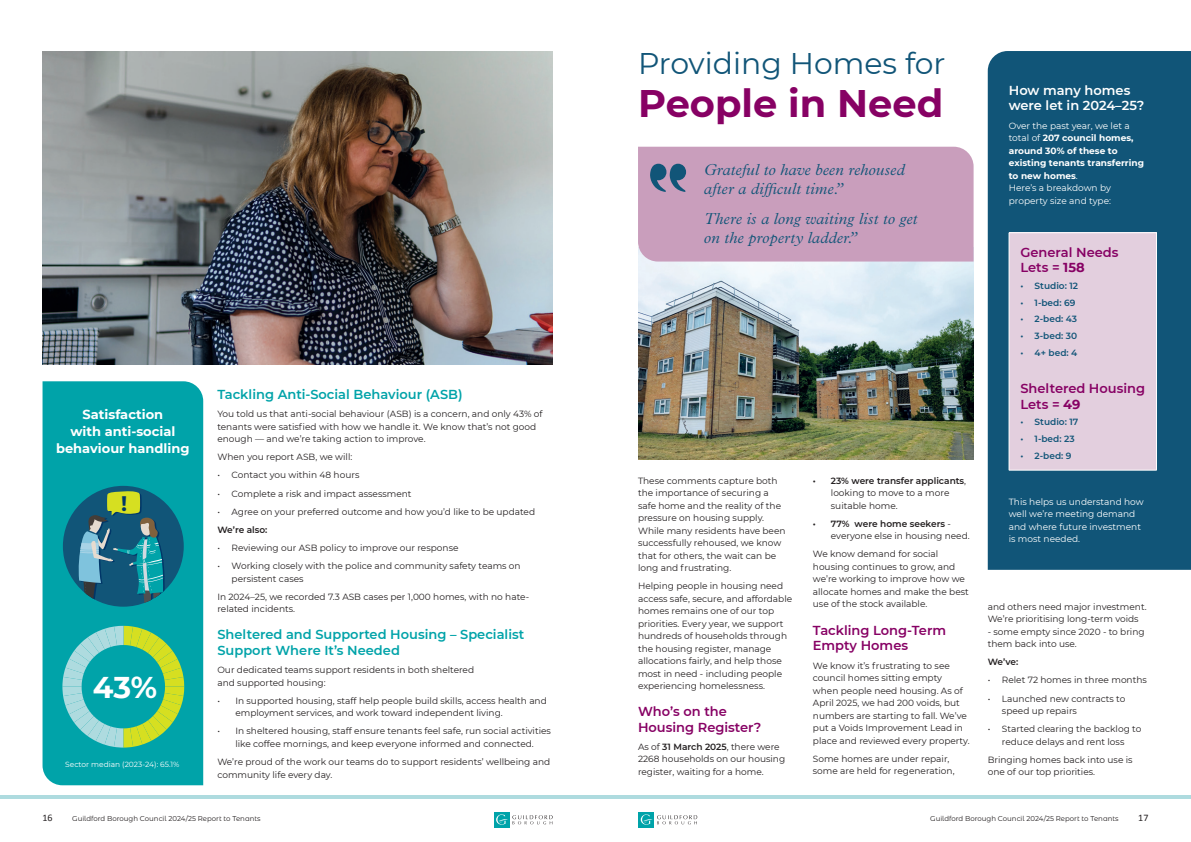
<style>
.page{position:relative;width:1191px;height:842px;background:#fff}
.page>*{position:absolute;margin:0;border:0;box-sizing:border-box;transform-origin:0 0}
.Title_7{font:700 38.4px "Montserrat";color:#870164}
.Title_5_Center{font:700 30px "Montserrat";color:#fff}
.Title_3{font:29.9px "Montserrat";color:#115578}
.Main_Copy{font:700 21px "Montserrat";color:#003668}
.Sub_Header_1{font:italic 300 16px/19px "Plantin MT Pro";letter-spacing:.01em;color:#115578}
.Main_Copy-2{font:600 13px/15.6px "Montserrat";color:#870164}
.Main_Copy-3{font:600 13px/15.6px "Montserrat";color:#00a3a9}
.Main_Copy-4{font:700 13px/17px "Montserrat";color:#fff;text-align:center}
.Main_Copy-5{font:600 13px/15.6px "Montserrat";color:#fff}
.t1{font:10px "Calibri";color:#231f20}
.Body_Text{font:9px/12.5px "Montserrat";color:#231f20}
.Body_Text-2{font:700 9px/12.5px "Montserrat";color:#fff}
.Body_Text-3{font:9px/12.5px "Montserrat";color:#fff}
.t2{font:600 9px "Montserrat";color:#115578}
.Body_Text-4{font:600 9px "Montserrat";letter-spacing:-.01em;color:#231f20}
.Body_Text-5{font:7.5px "Montserrat";color:#fff}
.t3{font:7px "Montserrat Alternates";color:#231f20}
.s1{font-weight:600}
.s2{font-weight:400}
.s3{font-weight:700}
</style>
<div class="page">
<div style="left:987px;top:51px;width:204px;height:519px;background:#115578"></div>
<img style="left:43px;top:51px;width:510px;height:313px">
<div style="left:43px;top:381px;width:160px;height:404px;background:#00a3a9"></div>
<svg style="left:62px;top:626px;width:122px;height:122px;background:#4eba98"></svg>
<img style="left:638px;top:262px;width:335px;height:197px">
<div style="left:638px;top:147px;width:335px;height:115px;background:#c99ebc"></div>
<div style="left:1009px;top:233px;width:147px;height:237px;background:#e3cfde"></div>
<hr style="left:1008px;top:232px;width:148px;height:1px;background:#fff">
<hr style="left:1008px;top:233px;width:1px;height:237px;background:#fff">
<hr style="left:1156px;top:233px;width:1px;height:237px;background:#fff">
<hr style="left:1008px;top:470px;width:148px;height:1px;background:#fff">
<div style="left:63px;top:486px;width:121px;height:121px;background:#115578;border-radius:50%"></div>
<svg style="left:78px;top:491px;width:94px;height:116px"></svg>
<div style="left:494px;top:812px;width:15px;height:15px;background:#00a3a9"></div>
<svg style="left:496px;top:814px;width:56px;height:11px"></svg>
<div style="left:638px;top:812px;width:16px;height:15px;background:#00a3a9"></div>
<svg style="left:641px;top:814px;width:56px;height:11px"></svg>
<hr style="left:0;top:795px;width:596px;height:4px;background:#aedbdf">
<hr style="left:596px;top:795px;width:595px;height:4px;background:#aedbdf">
<p class="Main_Copy-4" style="left:56px;top:406px;width:135px">Satisfaction<br>with anti-social behaviour handling</p>
<p class="Main_Copy" style="left:121px;top:488px;width:8px">!</p>
<p class="Title_5_Center" style="left:93px;top:665px;width:66px">43%</p>
<p class="Body_Text-5" style="left:65px;top:759px;width:116px">Sector median (2023-24): 65.1%</p>
<p class="Main_Copy-3" style="left:217px;top:386px;width:247px">Tackling Anti-Social Behaviour (ASB)</p>
<p class="Body_Text" style="left:217px;top:407px;width:327px">You told us that anti-social behaviour (ASB) is a concern, and only 43% of tenants were satisfied with how we handle it. We know that’s not good enough — and we’re taking action to improve.</p>
<p class="Body_Text" style="left:217px;top:450px;width:136px">When you report ASB, we will:</p>
<p class="Body_Text" style="left:217px;top:469px;width:143px">• Contact you within 48 hours</p>
<p class="Body_Text" style="left:217px;top:487px;width:196px">• Complete a risk and impact assessment</p>
<p class="Body_Text" style="left:217px;top:505px;width:319px">• Agree on your preferred outcome and how you’d like to be updated</p>
<p class="Body_Text-4" style="left:217px;top:523px;width:52px">We’re also:</p>
<p class="Body_Text" style="left:217px;top:541px;width:243px">• Reviewing our ASB policy to improve our response</p>
<p class="Body_Text" style="left:231px;top:559px;width:291px;text-indent:-14px">• Working closely with the police and community safety teams on persistent cases</p>
<p class="Body_Text" style="left:217px;top:590px;width:313px">In 2024–25, we recorded 7.3 ASB cases per 1,000 homes, with no hate&shy;related incidents.</p>
<p class="Main_Copy-3" style="left:217px;top:626px;width:308px">Sheltered and Supported Housing – Specialist<br>Support Where It’s Needed</p>
<p class="Body_Text" style="left:217px;top:663px;width:258px">Our dedicated teams support residents in both sheltered and supported housing:</p>
<p class="Body_Text" style="left:235px;top:694px;width:313px;text-indent:-18px">• In supported housing, staff help people build skills, access health and employment services, and work toward independent living.</p>
<p class="Body_Text" style="left:217px;top:725px;width:335px;text-align:center">• In sheltered housing, staff ensure tenants feel safe, run social activities like coffee mornings, and keep everyone informed and connected.</p>
<p class="Body_Text" style="left:217px;top:755px;width:334px">We’re proud of the work our teams do to support residents’ wellbeing and community life every day.</p>
<p class="Title_3" style="left:638px;top:43px;width:309px">Providing Homes for</p>
<p class="Title_7" style="left:638px;top:76px;width:307px">People in Need</p>
<p class="Sub_Header_1" style="left:704px;top:160px;width:202px">Grateful to have been rehoused after a difficult time.”</p>
<p class="Sub_Header_1" style="left:704px;top:209px;width:215px">There is a long waiting list to get on the property ladder.”</p>
<p class="Body_Text" style="left:638px;top:474px;width:149px">These comments capture both the importance of securing a safe home and the reality of the pressure on housing supply.<br>While many residents have been successfully rehoused, we know that for others, the wait can be long and frustrating.</p>
<p class="Body_Text" style="left:638px;top:579px;width:156px">Helping people in housing need access safe, secure, and affordable homes remains one of our top priorities. Every year, we support hundreds of households through the housing register, manage allocations fairly, and help those most in need - including people experiencing homelessness.</p>
<p class="Main_Copy-2" style="left:638px;top:703px;width:125px">Who’s on the<br>Housing Register?</p>
<p class="Body_Text" style="left:638px;top:740px;width:149px">As of <span class="s1">31 March 2025</span>, there were<br>2268 households on our housing register, waiting for a home.</p>
<p class="Body_Text" style="left:831px;top:474px;width:137px;text-indent:-18px"><span class="s1">• 23% were transfer applicants</span>, looking to move to a more suitable home.</p>
<p class="Body_Text" style="left:831px;top:517px;width:140px;text-indent:-18px"><span class="s1">• 77% were home seekers</span> - everyone else in housing need.</p>
<p class="Body_Text" style="left:813px;top:548px;width:157px">We know demand for social housing continues to grow, and we’re working to improve how we allocate homes and make the best use of the stock available.</p>
<p class="Main_Copy-2" style="left:813px;top:622px;width:135px">Tackling Long-Term<br>Empty Homes</p>
<p class="Body_Text" style="left:813px;top:659px;width:158px">We know it’s frustrating to see council homes sitting empty when people need housing. As of<br>April 2025, we had 200 voids, but numbers are starting to fall. We’ve put a Voids Improvement Lead in place and reviewed every property.</p>
<p class="Body_Text" style="left:813px;top:752px;width:143px">Some homes are under repair, some are held for regeneration,</p>
<p class="Main_Copy-5" style="left:1008px;top:82px;width:137px">How many homes were let in 2024–25?</p>
<p class="Body_Text-2" style="left:1008px;top:119px;width:137px"><span class="s2">Over the past year, we let a total of</span> 207 council homes, around 30% of these to existing tenants transferring to new homes<span class="s2">.<br>Here’s a breakdown by property size and type:</span></p>
<p class="Main_Copy-2" style="left:1020px;top:244px;width:100px">General Needs<br>Lets = <span class="s3">158</span></p>
<p class="t2" style="left:1020px;top:279px;width:59px">• Studio: 12</p>
<p class="t2" style="left:1020px;top:296px;width:56px">• 1-bed: 69</p>
<p class="t2" style="left:1020px;top:313px;width:58px">• 2-bed: 43</p>
<p class="t2" style="left:1020px;top:329px;width:58px">• 3-bed: 30</p>
<p class="t2" style="left:1020px;top:346px;width:58px">• 4+ bed: 4</p>
<p class="Main_Copy-2" style="left:1020px;top:380px;width:126px">Sheltered Housing<br>Lets = <span class="s3">49</span></p>
<p class="t2" style="left:1020px;top:416px;width:59px">• Studio: 17</p>
<p class="t2" style="left:1020px;top:433px;width:56px">• 1-bed: 23</p>
<p class="t2" style="left:1020px;top:449px;width:53px">• 2-bed: 9</p>
<p class="Body_Text-3" style="left:1008px;top:495px;width:136px">This helps us understand how well we’re meeting demand and where future investment is most needed.</p>
<p class="Body_Text" style="left:987px;top:600px;width:160px">and others need major investment.<br>We’re prioritising long-term voids</p>
<p class="Body_Text" style="left:987px;top:625px;width:158px">- some empty since 2020 - to bring them back into use.</p>
<p class="Body_Text-4" style="left:987px;top:656px;width:32px">We’ve:</p>
<p class="Body_Text" style="left:987px;top:674px;width:161px">• Relet 72 homes in three months</p>
<p class="Body_Text" style="left:1002px;top:692px;width:125px;text-indent:-14px">• Launched new contracts to speed up repairs</p>
<p class="Body_Text" style="left:987px;top:722px;width:155px;text-align:center">• Started clearing the backlog to reduce delays and rent loss</p>
<p class="Body_Text" style="left:987px;top:753px;width:146px">Bringing homes back into use is one of our top priorities.</p>
<p class="t1" style="left:43px;top:811px;width:12px">16</p>
<p class="t3" style="left:72px;top:814px;width:190px">Guildford Borough Council 2024/25 Report to Tenants</p>
<p class="t3" style="left:930px;top:814px;width:190px">Guildford Borough Council 2024/25 Report to Tenants</p>
<p class="t1" style="left:1138px;top:811px;width:12px">17</p>
</div>
